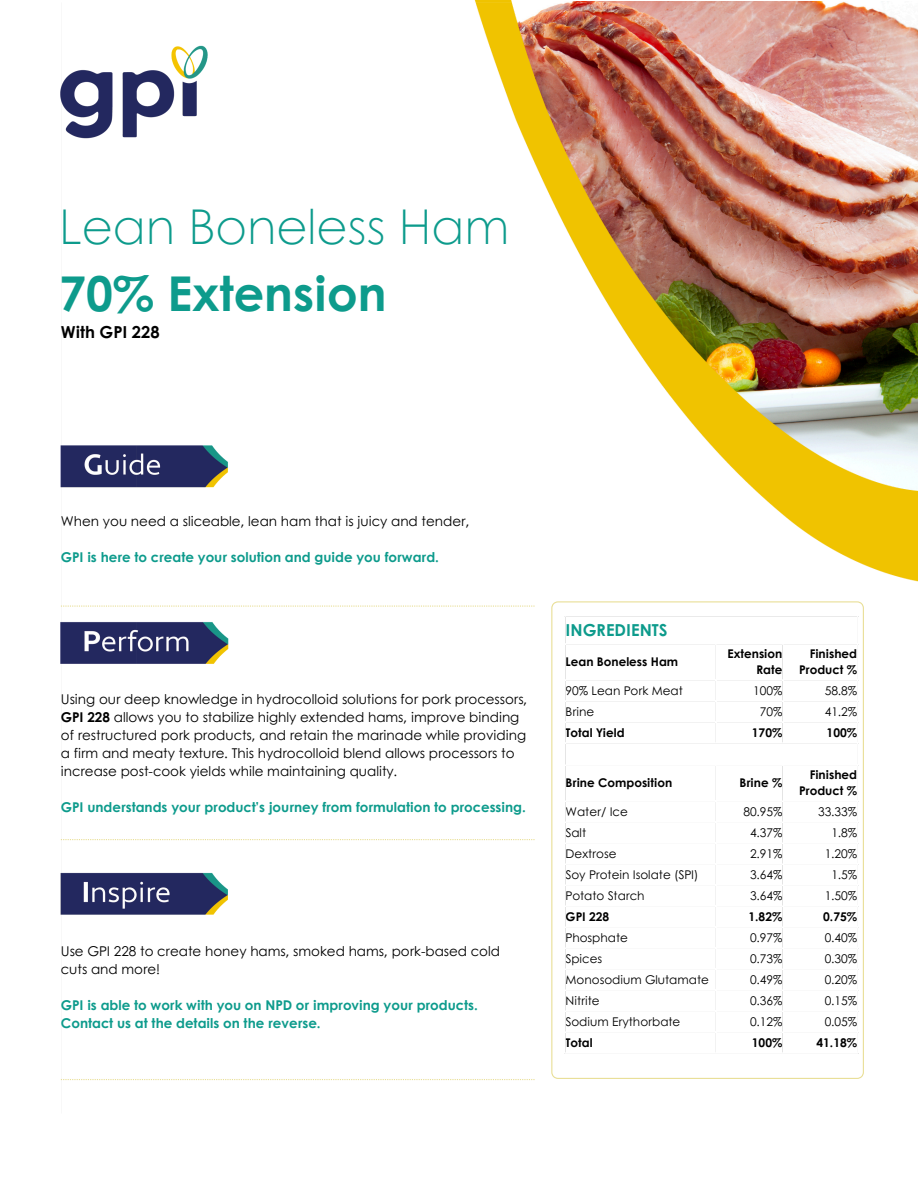
<style>
.page{position:relative;width:918px;height:1188px;background:#fff}
.page>*{position:absolute;margin:0;border:0;box-sizing:border-box;transform-origin:0 0}
.t1{font:300 48px/66.8px "Century Gothic";color:#0d9b8c}
.t2{font:700 16.5px "Century Gothic";color:#0d9b8c}
.t3{font:700 16.5px "Century Gothic";color:#000}
.t4{font:13.5px/18px "Century Gothic";color:#000}
.t5{font:700 13.5px/18px "Century Gothic";color:#0d9b8c}
.t6{font:12px "Century Gothic";color:#000}
.t7{font:700 12px/16px "Century Gothic";color:#000;text-align:right}
.s1{font-weight:700}
</style>
<div class="page">
<img style="left:60px;top:0;width:858px;height:1081px">
<img style="left:60px;top:33px;width:161px;height:118px">
<svg style="left:283px;top:606px;width:252px;height:1px"></svg>
<svg style="left:61px;top:839px;width:474px;height:1px"></svg>
<svg style="left:61px;top:1079px;width:474px;height:1px"></svg>
<svg style="left:551px;top:601px;width:313px;height:478px"></svg>
<hr style="left:564px;top:617px;width:2px;height:436px;background:#fff">
<hr style="left:715px;top:645px;width:1px;height:98px;background:#fff">
<hr style="left:715px;top:766px;width:1px;height:287px;background:#fff">
<hr style="left:782px;top:645px;width:2px;height:98px;background:#fff">
<hr style="left:782px;top:766px;width:2px;height:287px;background:#fff">
<hr style="left:857px;top:617px;width:1px;height:436px;background:#fff">
<hr style="left:564px;top:616px;width:294px;height:1px;background:#fff">
<hr style="left:564px;top:644px;width:294px;height:1px;background:#fff">
<hr style="left:564px;top:680px;width:294px;height:1px;background:#fff">
<hr style="left:564px;top:701px;width:294px;height:1px;background:#fff">
<hr style="left:564px;top:722px;width:294px;height:1px;background:#fff">
<hr style="left:564px;top:743px;width:294px;height:1px;background:#fff">
<hr style="left:564px;top:765px;width:294px;height:1px;background:#fff">
<hr style="left:564px;top:801px;width:294px;height:1px;background:#fff">
<hr style="left:564px;top:822px;width:294px;height:1px;background:#fff">
<hr style="left:564px;top:843px;width:294px;height:1px;background:#fff">
<hr style="left:564px;top:864px;width:294px;height:1px;background:#fff">
<hr style="left:564px;top:885px;width:294px;height:1px;background:#fff">
<hr style="left:564px;top:906px;width:294px;height:1px;background:#fff">
<hr style="left:564px;top:927px;width:294px;height:1px;background:#fff">
<hr style="left:564px;top:948px;width:294px;height:1px;background:#fff">
<hr style="left:564px;top:969px;width:294px;height:1px;background:#fff">
<hr style="left:564px;top:990px;width:294px;height:1px;background:#fff">
<hr style="left:564px;top:1011px;width:294px;height:1px;background:#fff">
<hr style="left:564px;top:1032px;width:294px;height:1px;background:#fff">
<hr style="left:564px;top:1053px;width:294px;height:1px;background:#fff">
<img style="left:61px;top:853px;width:214px;height:84px">
<img style="left:61px;top:606px;width:222px;height:77px">
<img style="left:61px;top:405px;width:179px;height:102px">
<p class="t1" style="left:59px;top:191px;width:452px">Lean Boneless Ham<br><span class="s1">70% Extension</span></p>
<p class="t3" style="left:61px;top:320px;width:100px">With GPI 228</p>
<p class="t4" style="left:61px;top:512px;width:410px">When you need a sliceable, lean ham that is juicy and tender,</p>
<p class="t5" style="left:61px;top:548px;width:380px">GPI is here to create your solution and guide you forward.</p>
<p class="t4" style="left:61px;top:689px;width:468px">Using our deep knowledge in hydrocolloid solutions for pork processors, <span class="s1">GPI 228</span> allows you to stabilize highly extended hams, improve binding of restructured pork products, and retain the marinade while providing a firm and meaty texture. This hydrocolloid blend allows processors to increase post-cook yields while maintaining quality.</p>
<p class="t5" style="left:61px;top:797px;width:467px">GPI understands your product’s journey from formulation to processing.</p>
<p class="t4" style="left:61px;top:942px;width:441px">Use GPI 228 to create honey hams, smoked hams, pork-based cold cuts and more!</p>
<p class="t5" style="left:61px;top:996px;width:418px">GPI is able to work with you on NPD or improving your products.<br>Contact us at the details on the reverse.</p>
<h2 class="t2" style="left:566px;top:617px;width:103px">INGREDIENTS</h2>
<p class="t7" style="left:566px;top:653px;width:114px">Lean Boneless Ham</p>
<p class="t7" style="left:728px;top:645px;width:56px">Extension<br>Rate</p>
<h3 class="t7" style="left:799px;top:645px;width:60px">Finished<br>Product %</h3>
<p class="t6" style="left:566px;top:681px;width:119px">90% Lean Pork Meat</p>
<p class="t6" style="left:753px;top:681px;width:31px">100%</p>
<h3 class="t6" style="left:825px;top:681px;width:34px">58.8%</h3>
<p class="t6" style="left:566px;top:702px;width:30px">Brine</p>
<p class="t6" style="left:760px;top:702px;width:24px">70%</p>
<h3 class="t6" style="left:825px;top:702px;width:34px">41.2%</h3>
<p class="t7" style="left:566px;top:724px;width:61px">Total Yield</p>
<p class="t7" style="left:752px;top:724px;width:32px">170%</p>
<p class="t7" style="left:827px;top:724px;width:32px">100%</p>
<p class="t7" style="left:566px;top:774px;width:108px">Brine Composition</p>
<p class="t7" style="left:739px;top:774px;width:44px">Brine %</p>
<p class="t7" style="left:799px;top:766px;width:60px">Finished<br>Product %</p>
<p class="t6" style="left:566px;top:802px;width:64px">Water/ Ice</p>
<p class="t6" style="left:743px;top:802px;width:40px">80.95%</p>
<p class="t6" style="left:818px;top:802px;width:40px">33.33%</p>
<p class="t6" style="left:566px;top:823px;width:22px">Salt</p>
<p class="t6" style="left:750px;top:823px;width:34px">4.37%</p>
<p class="t6" style="left:831px;top:823px;width:27px">1.8%</p>
<p class="t6" style="left:566px;top:844px;width:52px">Dextrose</p>
<p class="t6" style="left:750px;top:844px;width:34px">2.91%</p>
<p class="t6" style="left:825px;top:844px;width:34px">1.20%</p>
<p class="t6" style="left:566px;top:865px;width:134px">Soy Protein Isolate (SPI)</p>
<p class="t6" style="left:750px;top:865px;width:34px">3.64%</p>
<p class="t6" style="left:831px;top:865px;width:27px">1.5%</p>
<p class="t6" style="left:566px;top:886px;width:81px">Potato Starch</p>
<p class="t6" style="left:750px;top:886px;width:34px">3.64%</p>
<p class="t6" style="left:825px;top:886px;width:34px">1.50%</p>
<p class="t7" style="left:566px;top:908px;width:45px">GPI 228</p>
<p class="t7" style="left:749px;top:908px;width:35px">1.82%</p>
<p class="t7" style="left:823px;top:908px;width:35px">0.75%</p>
<p class="t6" style="left:566px;top:928px;width:64px">Phosphate</p>
<p class="t6" style="left:750px;top:928px;width:34px">0.97%</p>
<p class="t6" style="left:825px;top:928px;width:34px">0.40%</p>
<p class="t6" style="left:566px;top:949px;width:38px">Spices</p>
<p class="t6" style="left:750px;top:949px;width:34px">0.73%</p>
<p class="t6" style="left:825px;top:949px;width:34px">0.30%</p>
<p class="t6" style="left:566px;top:970px;width:145px">Monosodium Glutamate</p>
<p class="t6" style="left:750px;top:970px;width:34px">0.49%</p>
<p class="t6" style="left:825px;top:970px;width:34px">0.20%</p>
<p class="t6" style="left:566px;top:991px;width:36px">Nitrite</p>
<p class="t6" style="left:750px;top:991px;width:34px">0.36%</p>
<p class="t6" style="left:825px;top:991px;width:34px">0.15%</p>
<p class="t6" style="left:566px;top:1012px;width:116px">Sodium Erythorbate</p>
<p class="t6" style="left:750px;top:1012px;width:34px">0.12%</p>
<p class="t6" style="left:825px;top:1012px;width:34px">0.05%</p>
<p class="t7" style="left:566px;top:1034px;width:29px">Total</p>
<p class="t7" style="left:752px;top:1034px;width:32px">100%</p>
<p class="t7" style="left:817px;top:1034px;width:42px">41.18%</p>
</div>
